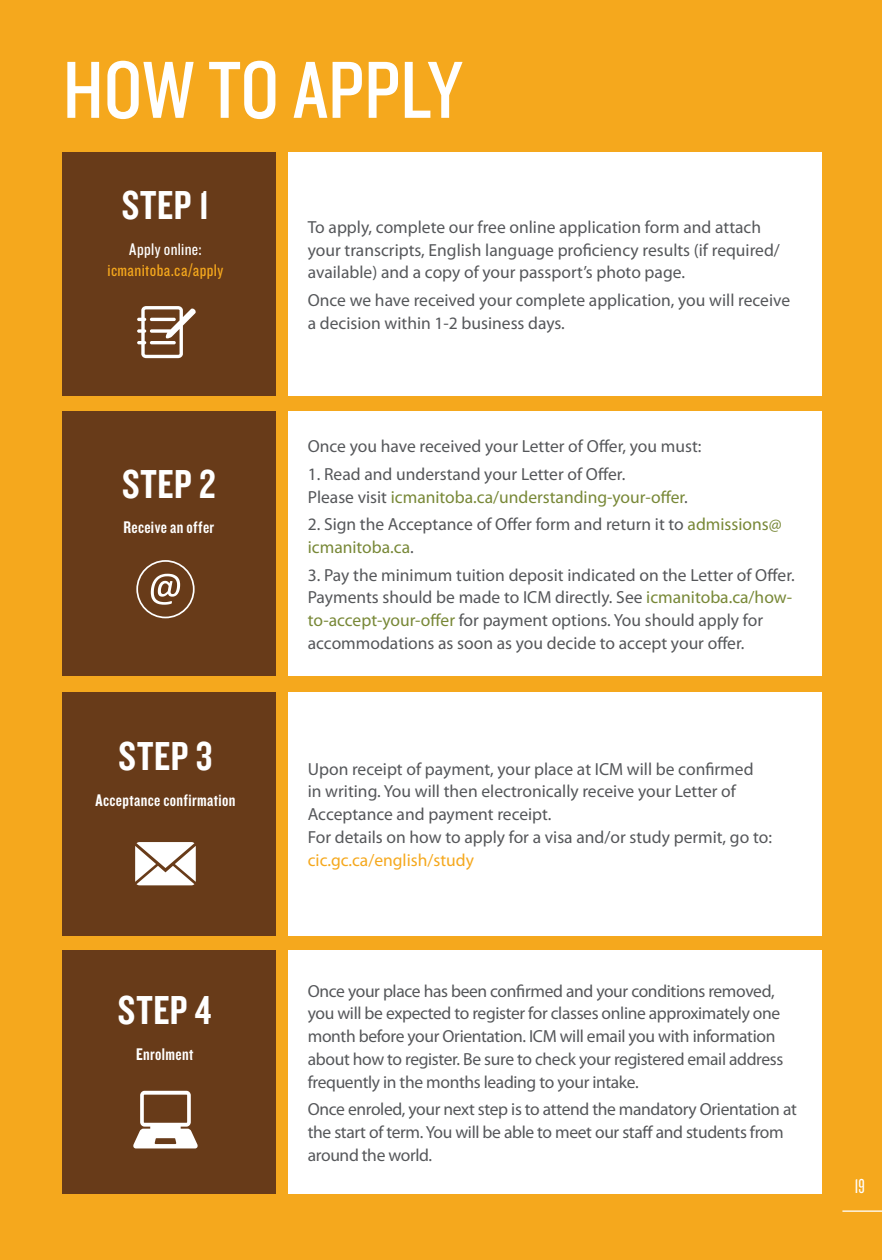
<style>
.page{position:relative;width:882px;height:1260px;background:#f5a81d}
.page>*{position:absolute;margin:0;border:0;box-sizing:border-box;transform-origin:0 0}
.t1{font:84px "Knockout HTF29 Junior Liteweight";color:#fff}
.t2{font:42px "Knockout HTF49 Liteweight";letter-spacing:.015em;color:#fff}
.t3{font:21px "Knockout HTF27 Junior Bantamwt";color:#fff}
.t4{font:17.5px/22.8px "Myriad Pro";color:#55575a}
.t5{font:17.5px/22.8px "Myriad Pro";letter-spacing:-.02em;color:#55575a}
.t6{font:17.5px "Knockout HTF49 Liteweight";letter-spacing:.02em;color:#fff}
.t7{font:17.5px "Myriad Pro";color:#f5a81d}
.t8{font:17.5px "Knockout HTF29 Junior Liteweight";letter-spacing:.02em;color:#f5a81d}
.t9{font:17.5px "Knockout HTF29 Junior Liteweight";letter-spacing:.015em;color:#fff}
.s1{color:#788837}
</style>
<div class="page">
<div style="left:62px;top:153px;width:214px;height:243px;background:#683b19"></div>
<div style="left:288px;top:153px;width:533px;height:243px;background:#fff"></div>
<div style="left:62px;top:692px;width:214px;height:243px;background:#683b19"></div>
<div style="left:288px;top:692px;width:533px;height:243px;background:#fff"></div>
<div style="left:62px;top:412px;width:214px;height:264px;background:#683b19"></div>
<div style="left:288px;top:412px;width:533px;height:264px;background:#fff"></div>
<div style="left:62px;top:951px;width:214px;height:243px;background:#683b19"></div>
<div style="left:288px;top:951px;width:533px;height:243px;background:#fff"></div>
<svg style="left:133px;top:1091px;width:65px;height:57px"></svg>
<svg style="left:135px;top:842px;width:61px;height:43px;background:#e6dfda"></svg>
<div style="left:136px;top:560px;width:59px;height:58px;border:2px solid #fff;border-radius:50%"></div>
<svg style="left:151px;top:574px;width:29px;height:31px"></svg>
<svg style="left:137px;top:306px;width:59px;height:52px"></svg>
<hr style="left:842px;top:1210px;width:40px;height:2px;background:#fff">
<h1 class="t1" style="left:63px;top:47px;width:401px">HOW TO APPLY</h1>
<h2 class="t2" style="left:122px;top:183px;width:89px">STEP 1</h2>
<p class="t9" style="left:129px;top:240px;width:74px">Apply online:</p>
<p class="t8" style="left:108px;top:261px;width:117px">icmanitoba.ca/apply</p>
<h2 class="t2" style="left:122px;top:462px;width:95px">STEP 2</h2>
<p class="t6" style="left:123px;top:519px;width:92px">Receive an offer</p>
<h2 class="t2" style="left:119px;top:734px;width:95px">STEP 3</h2>
<p class="t6" style="left:95px;top:791px;width:142px">Acceptance confirmation</p>
<h2 class="t2" style="left:118px;top:989px;width:95px">STEP 4</h2>
<p class="t6" style="left:136px;top:1045px;width:59px">Enrolment</p>
<p class="t4" style="left:308px;top:215px;width:474px">To apply, complete our free online application form and attach your transcripts, English language proficiency results (if required/ available) and a copy of your passport’s photo page.</p>
<p class="t4" style="left:308px;top:289px;width:484px">Once we have received your complete application, you will receive a decision within 1-2 business days.</p>
<p class="t4" style="left:308px;top:435px;width:395px">Once you have received your Letter of Offer, you must:</p>
<p class="t4" style="left:308px;top:462px;width:382px">1. Read and understand your Letter of Offer.<br>Please visit <span class="s1">icmanitoba.ca/understanding-your-offer</span>.</p>
<p class="t4" style="left:308px;top:513px;width:475px">2. Sign the Acceptance of Offer form and return it to <span class="s1">admissions@ icmanitoba.ca</span>.</p>
<p class="t4" style="left:308px;top:563px;width:489px">3. Pay the minimum tuition deposit indicated on the Letter of Offer.<br>Payments should be made to ICM directly. See <span class="s1">icmanitoba.ca/how&shy;to-accept-your-offer</span> for payment options. You should apply for accommodations as soon as you decide to accept your offer.</p>
<p class="t4" style="left:308px;top:757px;width:466px">Upon receipt of payment, your place at ICM will be confirmed<br>in writing. You will then electronically receive your Letter of Acceptance and payment receipt.<br>For details on how to apply for a visa and/or study permit, go to:</p>
<p class="t7" style="left:308px;top:849px;width:168px">cic.gc.ca/english/study</p>
<p class="t5" style="left:308px;top:979px;width:477px">Once your place has been confirmed and your conditions removed, you will be expected to register for classes online approximately one month before your Orientation. ICM will email you with information about how to register. Be sure to check your registered email address frequently in the months leading to your intake.</p>
<p class="t5" style="left:308px;top:1098px;width:491px">Once enroled, your next step is to attend the mandatory Orientation at the start of term. You will be able to meet our staff and students from around the world.</p>
<p class="t3" style="left:855px;top:1176px;width:11px">19</p>
</div>
